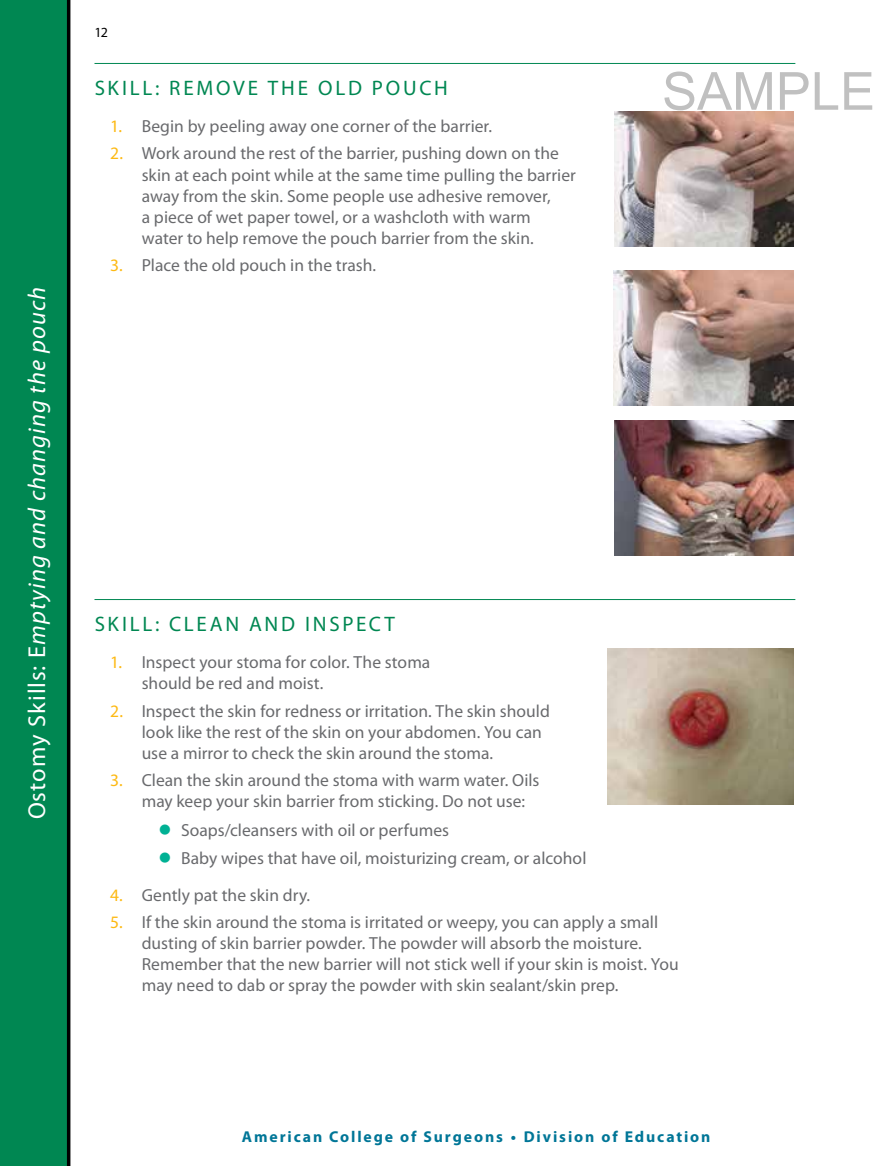
<style>
.page{position:relative;width:882px;height:1166px;background:#fff}
.page>*{position:absolute;margin:0;border:0;box-sizing:border-box;transform-origin:0 0}
.t1{font:52.5px "Arial";color:rgb(0 0 0/.25)}
.t2{font:italic 24.5px "Myriad Pro";letter-spacing:.04em;color:#fff}
.t3{font:21px "Myriad Pro";letter-spacing:.13em;color:#008752}
.t4{font:17.5px/21px "Myriad Pro";color:#696a6d}
.t5{font:700 15.75px "Myriad Pro";letter-spacing:.12em;color:#007697}
.t6{font:14px "Myriad Pro";color:#000}
.s1{font-style:normal}
.s2{color:#fdb913}
</style>
<div class="page">
<div style="left:0;top:0;width:70px;height:1166px;background:#008752"></div>
<hr style="left:94px;top:63px;width:701px;height:1px;background:#008752">
<hr style="left:94px;top:599px;width:701px;height:1px;background:#008752">
<img style="left:614px;top:270px;width:180px;height:136px">
<img style="left:614px;top:112px;width:180px;height:134px">
<img style="left:614px;top:420px;width:180px;height:135px">
<img style="left:608px;top:648px;width:186px;height:156px">
<h2 class="t2" style="left:22px;top:819px;width:534px;rotate:-90deg"><span class="s1">Ostomy Skills: E</span>mptying and changing the pouch</h2>
<p class="t6" style="left:94px;top:23px;width:15px">12</p>
<p class="t3" style="left:95px;top:75px;width:355px">SKILL: REMOVE THE OLD POUCH</p>
<p class="t4" style="left:110px;top:115px;width:384px"><span class="s2">1.</span> Begin by peeling away one corner of the barrier.</p>
<p class="t4" style="left:142px;top:143px;width:436px;text-indent:-32px"><span class="s2">2.</span> Work around the rest of the barrier, pushing down on the skin at each point while at the same time pulling the barrier away from the skin. Some people use adhesive remover,<br>a piece of wet paper towel, or a washcloth with warm water to help remove the pouch barrier from the skin.</p>
<p class="t4" style="left:110px;top:254px;width:268px"><span class="s2">3.</span> Place the old pouch in the trash.</p>
<h1 class="t1" style="left:662px;top:55px;width:214px">SAMPLE</h1>
<p class="t3" style="left:95px;top:611px;width:302px">SKILL: CLEAN AND INSPECT</p>
<p class="t4" style="left:142px;top:651px;width:290px;text-indent:-32px"><span class="s2">1.</span> Inspect your stoma for color. The stoma should be red and moist.</p>
<p class="t4" style="left:142px;top:700px;width:410px;text-indent:-32px"><span class="s2">2.</span> Inspect the skin for redness or irritation. The skin should look like the rest of the skin on your abdomen. You can use a mirror to check the skin around the stoma.</p>
<p class="t4" style="left:142px;top:769px;width:399px;text-indent:-32px"><span class="s2">3.</span> Clean the skin around the stoma with warm water. Oils may keep your skin barrier from sticking. Do not use:</p>
<p class="t4" style="left:181px;top:816px;width:407px;line-height:27.8px">Soaps/cleansers with oil or perfumes<br>Baby wipes that have oil, moisturizing cream, or alcohol</p>
<p class="t4" style="left:110px;top:884px;width:201px"><span class="s2">4.</span> Gently pat the skin dry.</p>
<p class="t4" style="left:142px;top:911px;width:538px;text-indent:-32px"><span class="s2">5.</span> If the skin around the stoma is irritated or weepy, you can apply a small dusting of skin barrier powder. The powder will absorb the moisture.<br>Remember that the new barrier will not stick well if your skin is moist. You may need to dab or spray the powder with skin sealant/skin prep.</p>
<p class="t5" style="left:242px;top:1126px;width:470px">American College of Surgeons • Division of Education</p>
</div>
